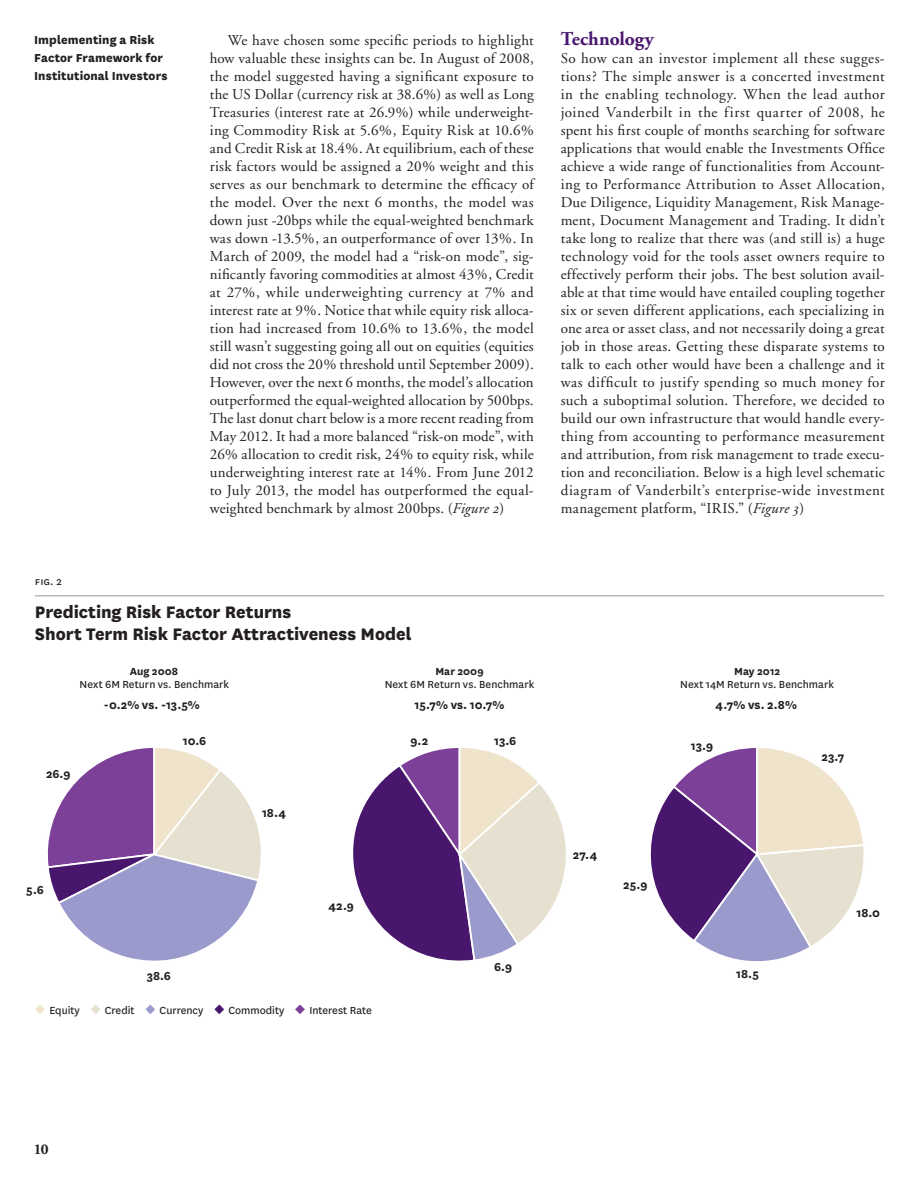
<style>
.page{position:relative;width:918px;height:1188px;background:#fff}
.page>*{position:absolute;margin:0;border:0;box-sizing:border-box;transform-origin:0 0}
.t1{font:800 19.5px/22.5px "National";letter-spacing:-.005em;color:#231f20}
.Subhed{font:700 19.5px "Adobe Garamond";letter-spacing:-.005em;color:#48166d}
.BodyText_Just_Indent{font:15px/18px "Adobe Garamond";letter-spacing:.01em;color:#231f20;text-align:justify}
.BodyText_Just_NoInde{font:15px/18px "Adobe Garamond";letter-spacing:.025em;color:#231f20;text-align:justify}
.t2{font:700 15px "Adobe Garamond";color:#231f20}
.BodyText_Just_Indent-2{font:700 13.5px "National";color:#231f20}
.Byline{font:800 13.5px/18px "National";letter-spacing:.005em;color:#231f20}
.BodyText_Just_Indent-3{font:12px "National";color:#231f20}
.BodyText_Just_Indent-4{font:700 12px "National";letter-spacing:.005em;color:#231f20}
.s1{font-family:"Adobe Garamond Italic Os F"}
.s2{color:#efe3cb}
.s3{color:#e6e0d1}
.s4{color:#9a9bcc}
.s5{color:#48166d}
.s6{color:#7c4099}
</style>
<div class="page">
<hr style="left:35px;top:595px;width:849px;height:1px;background:#939598">
<svg style="left:650px;top:748px;width:214px;height:214px"></svg>
<svg style="left:353px;top:748px;width:213px;height:213px"></svg>
<svg style="left:47px;top:748px;width:214px;height:213px"></svg>
<p class="Byline" style="left:34px;top:30px;width:135px">Implementing a Risk<br>Factor Framework for<br>Institutional Investors</p>
<p class="BodyText_Just_Indent" style="left:210px;top:32px;width:326px;text-indent:18px">We have chosen some specific periods to highlight how valuable these insights can be. In August of 2008, the model suggested having a significant exposure to the US Dollar (currency risk at 38.6%) as well as Long Treasuries (interest rate at 26.9%) while underweight&shy;ing Commodity Risk at 5.6%, Equity Risk at 10.6% and Credit Risk at 18.4%. At equilibrium, each of these risk factors would be assigned a 20% weight and this serves as our benchmark to determine the efficacy of the model. Over the next 6 months, the model was down just -20bps while the equal-weighted benchmark was down -13.5%, an outperformance of over 13%. In March of 2009, the model had a “risk-on mode”, sig&shy;nificantly favoring commodities at almost 43%, Credit at 27%, while underweighting currency at 7% and interest rate at 9%. Notice that while equity risk alloca&shy;tion had increased from 10.6% to 13.6%, the model still wasn’t suggesting going all out on equities (equities did not cross the 20% threshold until September 2009).<br>However, over the next 6 months, the model’s allocation outperformed the equal-weighted allocation by 500bps.<br>The last donut chart below is a more recent reading from May 2012. It had a more balanced “risk-on mode”, with 26% allocation to credit risk, 24% to equity risk, while underweighting interest rate at 14%. From June 2012 to July 2013, the model has outperformed the equal&shy;weighted benchmark by almost 200bps. (<span class="s1">Figure 2</span>)</p>
<p class="Subhed" style="left:561px;top:28px;width:95px">Technology</p>
<p class="BodyText_Just_NoInde" style="left:561px;top:50px;width:326px">So how can an investor implement all these sugges&shy;tions? The simple answer is a concerted investment in the enabling technology. When the lead author joined Vanderbilt in the first quarter of 2008, he spent his first couple of months searching for software applications that would enable the Investments Office achieve a wide range of functionalities from Account&shy;ing to Performance Attribution to Asset Allocation, Due Diligence, Liquidity Management, Risk Manage&shy;ment, Document Management and Trading. It didn’t take long to realize that there was (and still is) a huge technology void for the tools asset owners require to effectively perform their jobs. The best solution avail&shy;able at that time would have entailed coupling together six or seven different applications, each specializing in one area or asset class, and not necessarily doing a great job in those areas. Getting these disparate systems to talk to each other would have been a challenge and it was difficult to justify spending so much money for such a suboptimal solution. Therefore, we decided to build our own infrastructure that would handle every&shy;thing from accounting to performance measurement and attribution, from risk management to trade execu&shy;tion and reconciliation. Below is a high level schematic diagram of Vanderbilt’s enterprise-wide investment management platform, “IRIS.” (<span class="s1">Figure 3</span>)</p>
<p class="BodyText_Just_Indent-3" style="left:35px;top:573px;width:28px">fig. 2</p>
<p class="t1" style="left:35px;top:599px;width:378px">Predicting Risk Factor Returns<br>Short Term Risk Factor Attractiveness Model</p>
<p class="BodyText_Just_Indent-2" style="left:46px;top:764px;width:26px">26.9</p>
<p class="BodyText_Just_Indent-4" style="left:130px;top:663px;width:50px">Aug 2008</p>
<p class="BodyText_Just_Indent-3" style="left:80px;top:677px;width:151px">Next 6M Return vs. Benchmark</p>
<p class="BodyText_Just_Indent-2" style="left:104px;top:696px;width:98px">-0.2% vs. -13.5%</p>
<p class="BodyText_Just_Indent-2" style="left:183px;top:731px;width:25px">10.6</p>
<p class="BodyText_Just_Indent-2" style="left:262px;top:803px;width:26px">18.4</p>
<p class="BodyText_Just_Indent-4" style="left:435px;top:663px;width:50px">Mar 2009</p>
<p class="BodyText_Just_Indent-3" style="left:385px;top:677px;width:151px">Next 6M Return vs. Benchmark</p>
<p class="BodyText_Just_Indent-2" style="left:414px;top:696px;width:91px">15.7% vs. 10.7%</p>
<p class="BodyText_Just_Indent-2" style="left:410px;top:731px;width:19px">9.2</p>
<p class="BodyText_Just_Indent-2" style="left:494px;top:731px;width:24px">13.6</p>
<p class="BodyText_Just_Indent-2" style="left:26px;top:881px;width:19px">5.6</p>
<p class="BodyText_Just_Indent-2" style="left:147px;top:966px;width:26px">38.6</p>
<p class="BodyText_Just_Indent-2" style="left:329px;top:896px;width:27px">42.9</p>
<p class="BodyText_Just_Indent-3" style="left:35px;top:1002px;width:338px"><span class="s2">◆</span> Equity <span class="s3">◆</span> Credit <span class="s4">◆</span> Currency <span class="s5">◆</span> Commodity <span class="s6">◆</span> Interest Rate</p>
<p class="BodyText_Just_Indent-2" style="left:494px;top:957px;width:20px">6.9</p>
<p class="BodyText_Just_Indent-4" style="left:734px;top:663px;width:48px">May 2012</p>
<p class="BodyText_Just_Indent-3" style="left:680px;top:677px;width:155px">Next 14M Return vs. Benchmark</p>
<p class="BodyText_Just_Indent-2" style="left:716px;top:696px;width:83px">4.7% vs. 2.8%</p>
<p class="BodyText_Just_Indent-2" style="left:691px;top:737px;width:24px">13.9</p>
<p class="BodyText_Just_Indent-2" style="left:821px;top:747px;width:25px">23.7</p>
<p class="BodyText_Just_Indent-2" style="left:573px;top:845px;width:26px">27.4</p>
<p class="BodyText_Just_Indent-2" style="left:623px;top:875px;width:26px">25.9</p>
<p class="BodyText_Just_Indent-2" style="left:736px;top:965px;width:24px">18.5</p>
<p class="BodyText_Just_Indent-2" style="left:856px;top:903px;width:25px">18.0</p>
<p class="t2" style="left:34px;top:1141px;width:17px">10</p>
</div>
